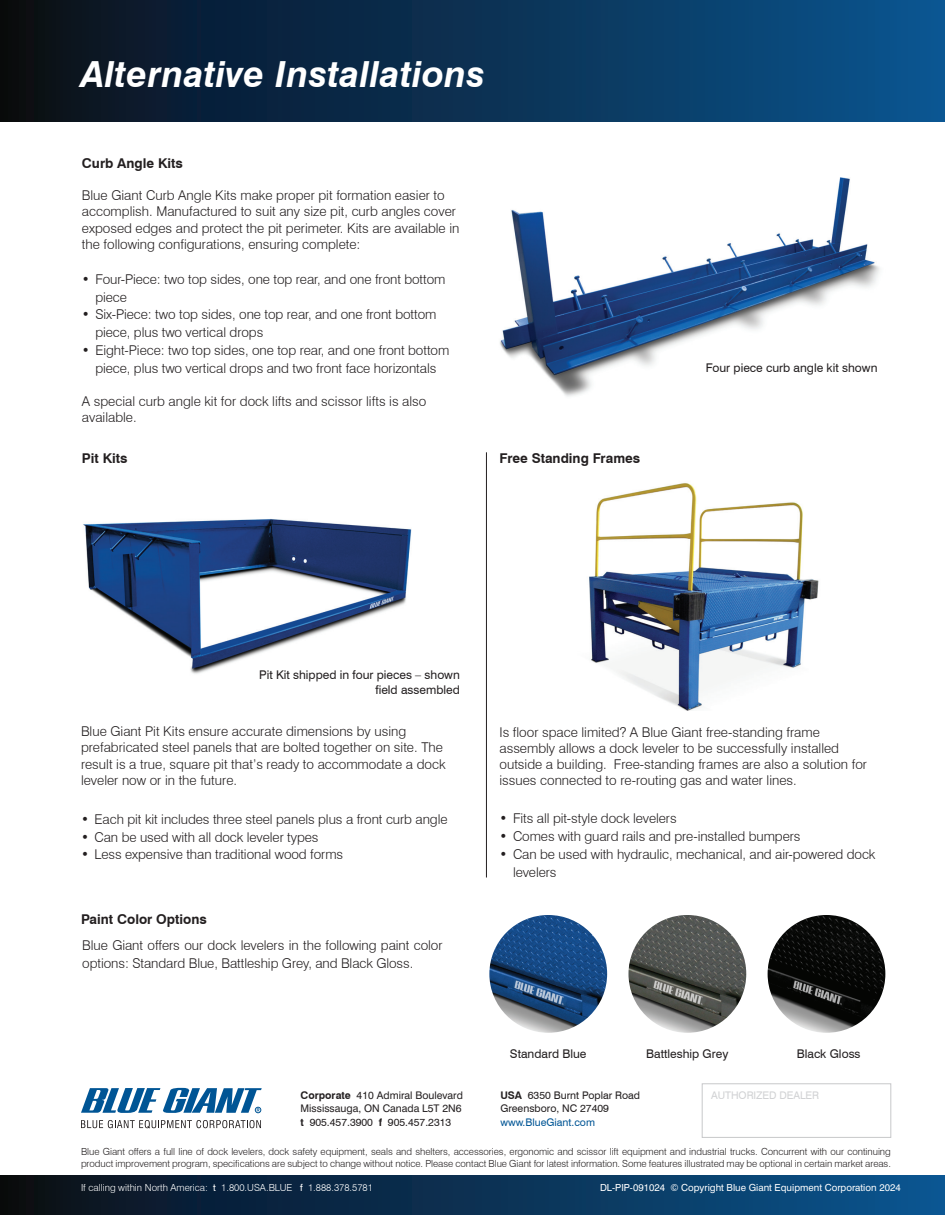
<style>
.page{position:relative;width:945px;height:1215px;background:#fff}
.page>*{position:absolute;margin:0;border:0;box-sizing:border-box;transform-origin:0 0}
.t1{font:italic 700 36px "Swiss 721 BT";letter-spacing:.01em;color:#fff}
.t2{font:300 13.5px/16.2px "Swiss 721 BT";color:#231f20}
.t3{font:700 13.5px "Swiss 721 BT";color:#231f20}
.t4{font:12px/14.4px "Swiss 721 BT";color:#231f20;text-align:right}
.t5{font:10.5px/13.5px "Swiss 721 BT";color:#231f20}
.t6{font:10.5px/13.5px "Swiss 721 Roman";color:#231f20}
.t7{font:10.5px "Swiss 721 BT";color:#005595}
.t8{font:10.5px "Swiss 721 BT";letter-spacing:-.005em;color:#d1d2d4}
.t9{font:300 9.75px/12px "Swiss 721 BT";letter-spacing:-.005em;color:#231f20}
.t10{font:300 9.75px "Swiss 721 BT";color:#fff}
.t11{font:9.75px "Swiss 721 Roman";color:#fff}
.s1{font-family:"Swiss 721 BT";font-weight:700}
.s2{font-weight:700}
.s3{font-weight:400}
</style>
<div class="page">
<div style="left:0;top:1091px;width:945px;height:124px;background:linear-gradient(to right,#0a0e18,#0a5590)"></div>
<div style="left:0;top:0;width:945px;height:122px;background:linear-gradient(to right,#0a0e18,#0a5590)"></div>
<div style="left:0;top:1066px;width:945px;height:108px;background:#fff"></div>
<svg style="left:81px;top:1120px;width:180px;height:8px"></svg>
<svg style="left:81px;top:1088px;width:181px;height:25px"></svg>
<img style="left:83px;top:519px;width:329px;height:155px">
<div style="left:702px;top:1084px;width:189px;height:54px;border:1px solid #c7c8ca"></div>
<img style="left:589px;top:483px;width:230px;height:227px">
<img style="left:500px;top:177px;width:380px;height:220px">
<img style="left:489px;top:915px;width:118px;height:118px;border-radius:59px">
<img style="left:628px;top:915px;width:118px;height:118px;border-radius:59px">
<img style="left:768px;top:915px;width:117px;height:118px;border-radius:59px">
<hr style="left:486px;top:452px;width:1px;height:426px;background:#231f20">
<h1 class="t1" style="left:81px;top:53px;width:406px">Alternative Installations</h1>
<p class="t3" style="left:82px;top:155px;width:103px">Curb Angle Kits</p>
<p class="t2" style="left:82px;top:187px;width:379px">Blue Giant Curb Angle Kits make proper pit formation easier to accomplish. Manufactured to suit any size pit, curb angles cover exposed edges and protect the pit perimeter. Kits are available in the following configurations, ensuring complete:</p>
<p class="t2" style="left:95px;top:270px;width:352px;line-height:18px;text-indent:-14px">• Four-Piece: two top sides, one top rear, and one front bottom piece</p>
<p class="t2" style="left:95px;top:306px;width:343px;line-height:18px;text-indent:-14px">• Six-Piece: two top sides, one top rear, and one front bottom piece, plus two vertical drops</p>
<p class="t2" style="left:82px;top:342px;width:369px;line-height:18px;text-align:center">• Eight-Piece: two top sides, one top rear, and one front bottom piece, plus two vertical drops and two front face horizontals</p>
<p class="t2" style="left:82px;top:393px;width:346px">A special curb angle kit for dock lifts and scissor lifts is also available.</p>
<p class="t3" style="left:82px;top:450px;width:47px">Pit Kits</p>
<p class="t3" style="left:499px;top:450px;width:142px">Free Standing Frames</p>
<p class="t4" style="left:706px;top:361px;width:173px">Four piece curb angle kit shown</p>
<p class="t4" style="left:259px;top:668px;width:202px">Pit Kit shipped in four pieces – shown field assembled</p>
<p class="t2" style="left:81px;top:723px;width:366px">Blue Giant Pit Kits ensure accurate dimensions by using prefabricated steel panels that are bolted together on site. The result is a true, square pit that’s ready to accommodate a dock leveler now or in the future.</p>
<p class="t2" style="left:81px;top:810px;width:368px">• Each pit kit includes three steel panels plus a front curb angle</p>
<p class="t2" style="left:81px;top:828px;width:239px">• Can be used with all dock leveler types</p>
<p class="t2" style="left:81px;top:846px;width:264px">• Less expensive than traditional wood forms</p>
<p class="t3" style="left:81px;top:911px;width:127px">Paint Color Options</p>
<p class="t2" style="left:82px;top:936px;width:362px;line-height:18px">Blue Giant offers our dock levelers in the following paint color options: Standard Blue, Battleship Grey, and Black Gloss.</p>
<p class="t6" style="left:301px;top:1088px;width:164px"><span class="s1">Corporate</span> 410 Admiral Boulevard<br>Mississauga, ON Canada L5T 2N6</p>
<p class="t5" style="left:301px;top:1115px;width:152px"><span class="s2">t</span> 905.457.3900 <span class="s2">f</span> 905.457.2313</p>
<p class="t2" style="left:500px;top:724px;width:369px">Is floor space limited? A Blue Giant free-standing frame assembly allows a dock leveler to be successfully installed outside a building. Free-standing frames are also a solution for issues connected to re-routing gas and water lines.</p>
<p class="t2" style="left:500px;top:810px;width:179px">• Fits all pit-style dock levelers</p>
<p class="t2" style="left:500px;top:828px;width:302px">• Comes with guard rails and pre-installed bumpers</p>
<p class="t2" style="left:513px;top:846px;width:364px;line-height:18px;text-indent:-14px">• Can be used with hydraulic, mechanical, and air-powered dock levelers</p>
<p class="t4" style="left:510px;top:1047px;width:78px">Standard Blue</p>
<p class="t4" style="left:646px;top:1047px;width:84px">Battleship Grey</p>
<p class="t4" style="left:797px;top:1047px;width:65px">Black Gloss</p>
<p class="t5" style="left:500px;top:1088px;width:141px"><span class="s2">USA</span> 6350 Burnt Poplar Road<br>Greensboro, NC 27409</p>
<p class="t7" style="left:500px;top:1116px;width:96px">www.BlueGiant.com</p>
<p class="t8" style="left:711px;top:1089px;width:109px">AUTHORIZED DEALER</p>
<p class="t9" style="left:81px;top:1145px;width:811px">Blue Giant offers a full line of dock levelers, dock safety equipment, seals and shelters, accessories, ergonomic and scissor lift equipment and industrial trucks. Concurrent with our continuing product improvement program, specifications are subject to change without notice. Please contact Blue Giant for latest information. Some features illustrated may be optional in certain market areas.</p>
<p class="t10" style="left:81px;top:1182px;width:293px">If calling within North America: <span class="s3">t</span> 1.800.USA.BLUE <span class="s3">f</span> 1.888.378.5781</p>
<p class="t11" style="left:600px;top:1181px;width:302px">DL-PIP-091024 © Copyright Blue Giant Equipment Corporation 2024</p>
</div>
